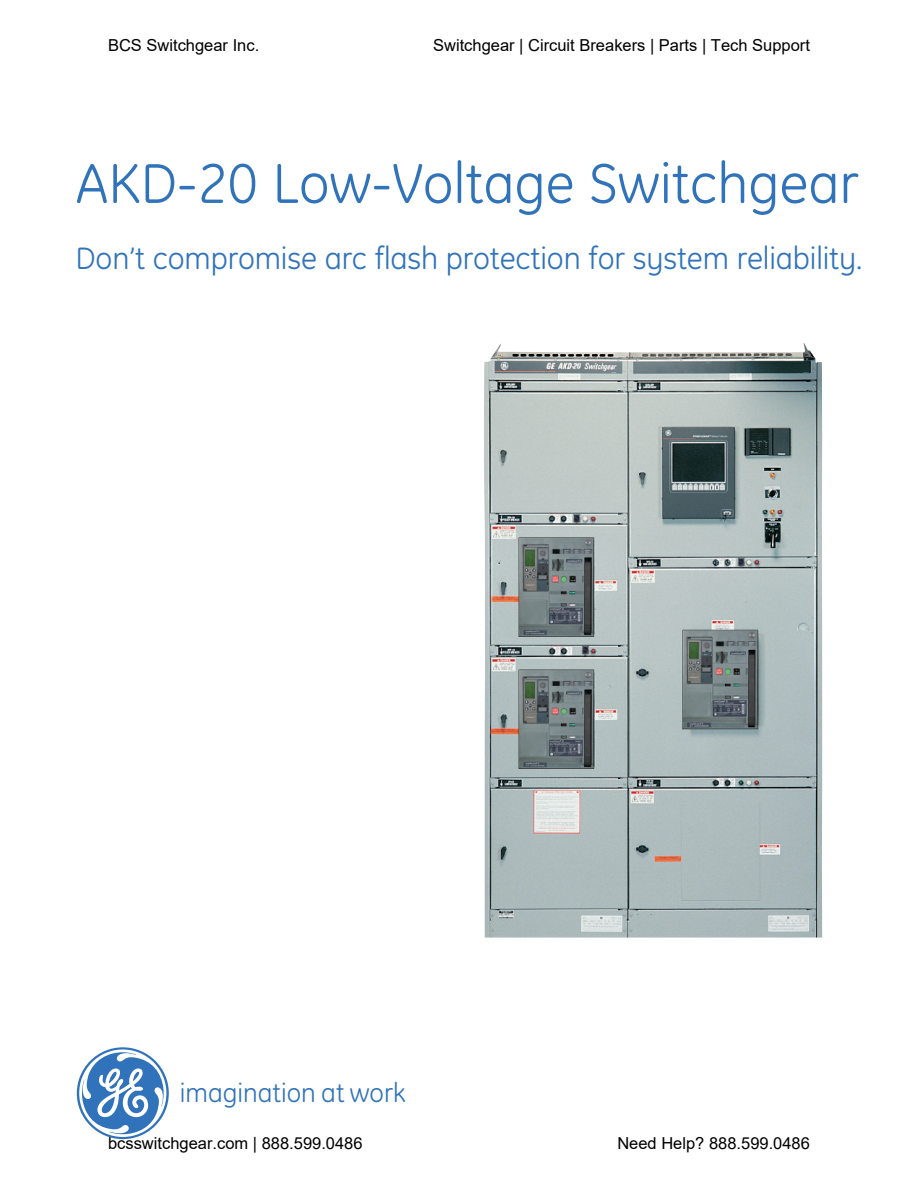
<style>
.page{position:relative;width:918px;height:1188px;background:#fff}
.page>*{position:absolute;margin:0;border:0;box-sizing:border-box;transform-origin:0 0}
.t1{font:57px "GE Inspira";color:#3073ba}
.t2{font:31.5px "GE Inspira";letter-spacing:-.005em;color:#3073ba}
.t3{font:27px "GE Inspira";color:#3073ba}
.t4{font:16.5px "Arial";color:#000}
</style>
<div class="page">
<svg style="left:77px;top:1047px;width:92px;height:92px"></svg>
<img style="left:484px;top:343px;width:338px;height:595px">
<p class="t4" style="left:108px;top:33px;width:153px">BCS Switchgear Inc.</p>
<p class="t4" style="left:433px;top:33px;width:378px">Switchgear | Circuit Breakers | Parts | Tech Support</p>
<h1 class="t1" style="left:76px;top:164px;width:785px">AKD-20 Low-Voltage Switchgear</h1>
<h2 class="t2" style="left:76px;top:247px;width:788px">Don’t compromise arc flash protection for system reliability.</h2>
<h3 class="t3" style="left:180px;top:1083px;width:228px">imagination at work</h3>
<p class="t4" style="left:108px;top:1132px;width:256px">bcsswitchgear.com | 888.599.0486</p>
<p class="t4" style="left:617px;top:1132px;width:194px">Need Help? 888.599.0486</p>
</div>
